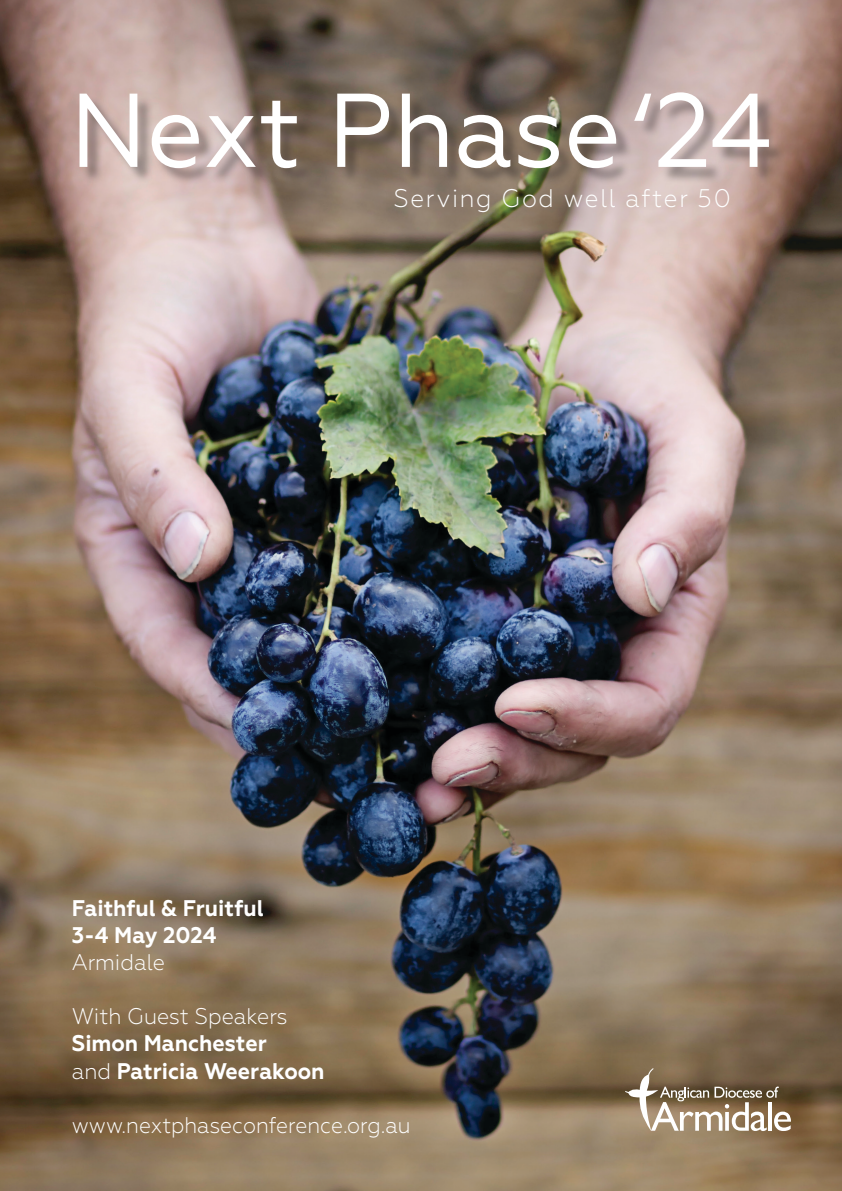
<style>
.page{position:relative;width:842px;height:1191px;background:#fff}
.page>*{position:absolute;margin:0;border:0;box-sizing:border-box;transform-origin:0 0}
.t1{font:104.7px "Geometria";color:#fff;scale:.95 1}
.t2{font:300 25.5px "Geometria";letter-spacing:.07em;color:#fff;scale:.95 1}
.t3{font:700 22.6px "Geometria";color:#fff;scale:.95 1}
.t4{font:300 22.6px "Geometria";color:#fff;scale:.93 1}
.t5{font:300 22.6px "Geometria";color:#fff;scale:.95 1}
.s1{font-weight:300}
</style>
<div class="page">
<img style="left:0;top:0;width:842px;height:1191px">
<div style="left:82px;top:95px;width:705px;height:91px;background:#231f20;opacity:.4"></div>
<svg style="left:625px;top:1068px;width:166px;height:63px"></svg>
<p class="t1" style="left:70px;top:70px;width:741px">Next Phase ‘24</p>
<p class="t2" style="left:394px;top:183px;width:356px">Serving God well after 50</p>
<p class="t3" style="left:72px;top:894px;width:203px">Faithful &amp; Fruitful</p>
<p class="t3" style="left:72px;top:921px;width:154px">3-4 May 2024</p>
<p class="t5" style="left:72px;top:949px;width:100px">Armidale</p>
<p class="t5" style="left:72px;top:1003px;width:229px">With Guest Speakers</p>
<p class="t3" style="left:72px;top:1030px;width:207px">Simon Manchester</p>
<p class="t3" style="left:72px;top:1057px;width:268px"><span class="s1">and</span> Patricia Weerakoon</p>
<p class="t4" style="left:72px;top:1112px;width:366px">www.nextphaseconference.org.au</p>
</div>
